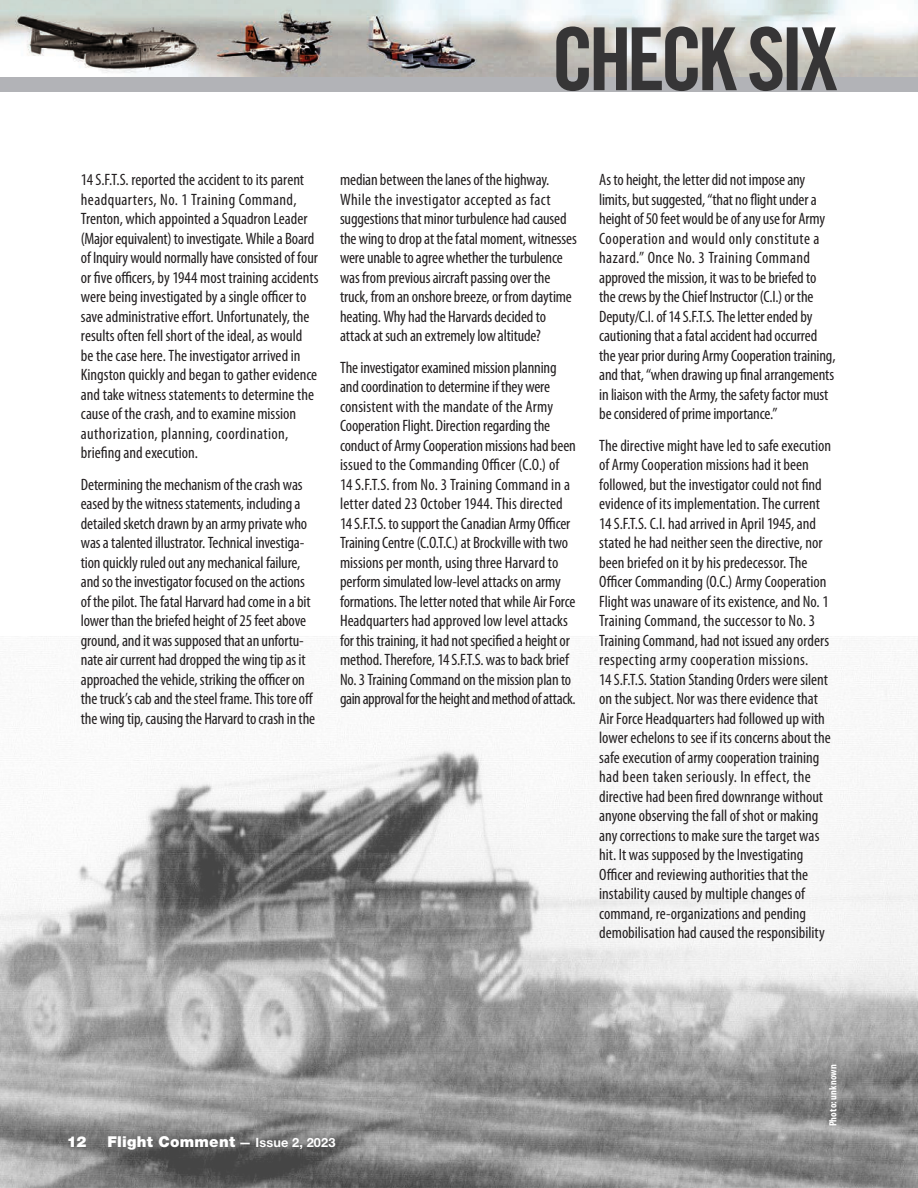
<style>
.page{position:relative;width:918px;height:1188px;background:#fff}
.page>*{position:absolute;margin:0;border:0;box-sizing:border-box;transform-origin:0 0}
.Body_text{font:condensed 16.5px/19.5px "Myriad Pro";letter-spacing:-.005em;color:#231f20}
.t1{font:900 15px "Helvetica Neue LT Std";letter-spacing:.02em;color:#fff}
.Photo_credit{font:700 condensed 10.5px "Myriad Pro";letter-spacing:.02em;color:#fff}
.s1{font-weight:700;font-size:12.75px}
</style>
<div class="page">
<img style="left:0;top:636px;width:918px;height:552px">
<div style="left:0;top:0;width:918px;height:91px;background:#b2b3b7"></div>
<img style="left:0;top:0;width:917px;height:76px">
<svg style="left:556px;top:26px;width:281px;height:65px"></svg>
<p class="Body_text" style="left:81px;top:170px;width:239px">14 S.F.T.S. reported the accident to its parent headquarters, No. 1 Training Command, Trenton, which appointed a Squadron Leader (Major equivalent) to investigate. While a Board of Inquiry would normally have consisted of four or five officers, by 1944 most training accidents were being investigated by a single officer to save administrative effort. Unfortunately, the results often fell short of the ideal, as would be the case here. The investigator arrived in Kingston quickly and began to gather evidence and take witness statements to determine the cause of the crash, and to examine mission authorization, planning, coordination, briefing and execution.</p>
<p class="Body_text" style="left:81px;top:474px;width:236px">Determining the mechanism of the crash was eased by the witness statements, including a detailed sketch drawn by an army private who was a talented illustrator. Technical investiga&shy;tion quickly ruled out any mechanical failure, and so the investigator focused on the actions of the pilot. The fatal Harvard had come in a bit lower than the briefed height of 25 feet above ground, and it was supposed that an unfortu&shy;nate air current had dropped the wing tip as it approached the vehicle, striking the officer on the truck’s cab and the steel frame. This tore off the wing tip, causing the Harvard to crash in the</p>
<p class="Body_text" style="left:340px;top:170px;width:238px">median between the lanes of the highway.<br>While the investigator accepted as fact suggestions that minor turbulence had caused the wing to drop at the fatal moment, witnesses were unable to agree whether the turbulence was from previous aircraft passing over the truck, from an onshore breeze, or from daytime heating. Why had the Harvards decided to attack at such an extremely low altitude?</p>
<p class="Body_text" style="left:340px;top:357px;width:237px">The investigator examined mission planning and coordination to determine if they were consistent with the mandate of the Army Cooperation Flight. Direction regarding the conduct of Army Cooperation missions had been issued to the Commanding Officer (C.O.) of<br>14 S.F.T.S. from No. 3 Training Command in a letter dated 23 October 1944. This directed 14 S.F.T.S. to support the Canadian Army Officer Training Centre (C.O.T.C.) at Brockville with two missions per month, using three Harvard to perform simulated low-level attacks on army formations. The letter noted that while Air Force Headquarters had approved low level attacks for this training, it had not specified a height or method. Therefore, 14 S.F.T.S. was to back brief No. 3 Training Command on the mission plan to gain approval for the height and method of attack.</p>
<p class="Body_text" style="left:599px;top:170px;width:238px">As to height, the letter did not impose any limits, but suggested, “that no flight under a height of 50 feet would be of any use for Army Cooperation and would only constitute a hazard.” Once No. 3 Training Command approved the mission, it was to be briefed to the crews by the Chief Instructor (C.I.) or the Deputy/C.I. of 14 S.F.T.S. The letter ended by cautioning that a fatal accident had occurred the year prior during Army Cooperation training, and that, “when drawing up final arrangements in liaison with the Army, the safety factor must be considered of prime importance.”</p>
<p class="Body_text" style="left:599px;top:435px;width:233px">The directive might have led to safe execution of Army Cooperation missions had it been followed, but the investigator could not find evidence of its implementation. The current 14 S.F.T.S. C.I. had arrived in April 1945, and stated he had neither seen the directive, nor been briefed on it by his predecessor. The Officer Commanding (O.C.) Army Cooperation Flight was unaware of its existence, and No. 1<br>Training Command, the successor to No. 3<br>Training Command, had not issued any orders respecting army cooperation missions.<br>14 S.F.T.S. Station Standing Orders were silent on the subject. Nor was there evidence that Air Force Headquarters had followed up with lower echelons to see if its concerns about the safe execution of army cooperation training had been taken seriously. In effect, the directive had been fired downrange without anyone observing the fall of shot or making any corrections to make sure the target was hit. It was supposed by the Investigating Officer and reviewing authorities that the instability caused by multiple changes of command, re-organizations and pending demobilisation had caused the responsibility</p>
<p class="t1" style="left:67px;top:1133px;width:21px">12</p>
<p class="t1" style="left:107px;top:1133px;width:230px">Flight Comment <span class="s1">— Issue 2, 2023</span></p>
<p class="Photo_credit" style="left:826px;top:1126px;width:64px;rotate:-90deg">Photo: unknown</p>
</div>
